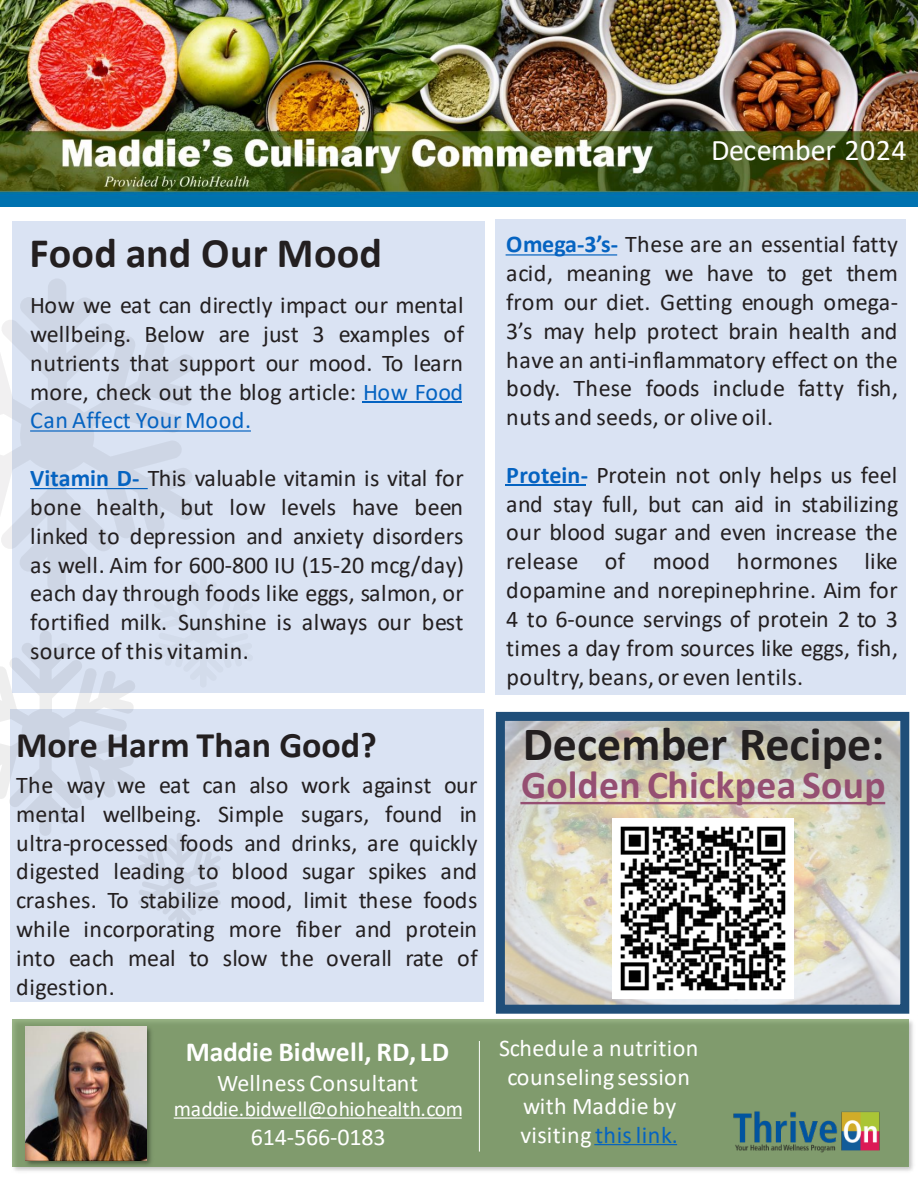
<style>
.page{position:relative;width:918px;height:1188px;background:#fff}
.page>*{position:absolute;margin:0;border:0;box-sizing:border-box;transform-origin:0 0}
.t1{font:700 48px "Calibri";color:#231f20}
.t2{font:700 42px "Calibri";letter-spacing:.005em;color:#231f20}
.t3{font:700 39.6px "Calibri";letter-spacing:.005em;color:#954f72}
.t4{font:700 36px "Calibri";color:#231f20}
.t5{font:30px "Calibri";color:#fff}
.t6{font:700 27.6px "Calibri";color:#fff}
.t7{font:24px/28.8px "Calibri";letter-spacing:.015em;color:#231f20;text-align:justify}
.t8{font:24px/28.8px "Calibri";letter-spacing:.02em;color:#fff;text-align:center}
.t9{font:24px "Calibri";letter-spacing:-.01em;color:#fff}
.t10{font:21.6px "Calibri";letter-spacing:-.005em;color:#fff}
.s1{color:#0563c1}
.s2{font-weight:700;color:#0563c1}
</style>
<div class="page">
<div style="left:12px;top:221px;width:473px;height:471px;background:#dae3f3"></div>
<svg style="left:0;top:279px;width:195px;height:296px"></svg>
<div style="left:500px;top:716px;width:405px;height:293px;background:#f2f3f4;opacity:.68"></div>
<div style="left:496px;top:712px;width:413px;height:302px;border:9px solid #1f4e79"></div>
<div style="left:10px;top:709px;width:474px;height:293px;background:#dae3f3"></div>
<div style="left:496px;top:220px;width:410px;height:475px;background:#dae3f3"></div>
<img style="left:0;top:0;width:918px;height:206px">
<img style="left:12px;top:1019px;width:901px;height:152px">
<div style="left:12px;top:1019px;width:896px;height:147px;background:#809b6d"></div>
<img style="left:733px;top:1111px;width:147px;height:42px">
<svg style="left:174px;top:1117px;width:288px;height:2px"></svg>
<svg style="left:594px;top:1144px;width:83px;height:1px"></svg>
<hr style="left:479px;top:1041px;width:1px;height:111px;background:#fff">
<img style="left:22px;top:1026px;width:135px;height:145px">
<img style="left:25px;top:1026px;width:121px;height:134px">
<hr style="left:363px;top:402px;width:99px;height:1px;background:#0563c1">
<svg style="left:30px;top:430px;width:221px;height:2px"></svg>
<svg style="left:30px;top:488px;width:118px;height:1px"></svg>
<svg style="left:506px;top:254px;width:111px;height:2px"></svg>
<hr style="left:506px;top:485px;width:80px;height:1px;background:#0563c1">
<svg style="left:520px;top:802px;width:365px;height:2px"></svg>
<img style="left:612px;top:818px;width:181px;height:180px">
<svg style="left:0;top:575px;width:254px;height:353px"></svg>
<p class="t5" style="left:711px;top:129px;width:197px">December 2024</p>
<p class="t2" style="left:30px;top:223px;width:354px">Food and Our Mood</p>
<p class="t7" style="left:30px;top:290px;width:435px">How we eat can directly impact our mental wellbeing. Below are just 3 examples of nutrients that support our mood. To learn more, check out the blog article: <span class="s1">How Food Can Affect Your Mood.</span></p>
<p class="t7" style="left:30px;top:463px;width:435px"><span class="s2">Vitamin D-</span> This valuable vitamin is vital for bone health, but low levels have been linked to depression and anxiety disorders as well. Aim for 600-800 IU (15-20 mcg/day) each day through foods like eggs, salmon, or fortified milk. Sunshine is always our best source of this vitamin.</p>
<p class="t4" style="left:16px;top:719px;width:362px">More Harm Than Good?</p>
<p class="t7" style="left:16px;top:770px;width:463px">The way we eat can also work against our mental wellbeing. Simple sugars, found in ultra-processed foods and drinks, are quickly digested leading to blood sugar spikes and crashes. To stabilize mood, limit these foods while incorporating more fiber and protein into each meal to slow the overall rate of digestion.</p>
<p class="t6" style="left:186px;top:1032px;width:265px">Maddie Bidwell, RD, LD</p>
<p class="t8" style="left:217px;top:1068px;width:202px">Wellness Consultant</p>
<p class="t10" style="left:174px;top:1094px;width:291px">maddie.bidwell@ohiohealth.com</p>
<p class="t9" style="left:251px;top:1120px;width:136px">614-566-0183</p>
<p class="t7" style="left:506px;top:229px;width:393px"><span class="s2">Omega-3’s-</span> These are an essential fatty acid, meaning we have to get them from our diet. Getting enough omega-3’s may help protect brain health and have an anti-inflammatory effect on the body. These foods include fatty fish, nuts and seeds, or olive oil.</p>
<p class="t7" style="left:506px;top:460px;width:394px"><span class="s2">Protein-</span> Protein not only helps us feel and stay full, but can aid in stabilizing our blood sugar and even increase the release of mood hormones like dopamine and norepinephrine. Aim for 4 to 6-ounce servings of protein 2 to 3 times a day from sources like eggs, fish, poultry, beans, or even lentils.</p>
<p class="t1" style="left:523px;top:710px;width:363px">December Recipe:</p>
<p class="t3" style="left:521px;top:757px;width:366px">Golden Chickpea Soup</p>
<p class="t8" style="left:499px;top:1033px;width:201px">Schedule a nutrition counseling session with Maddie by visiting <span class="s1">this link.</span></p>
</div>
